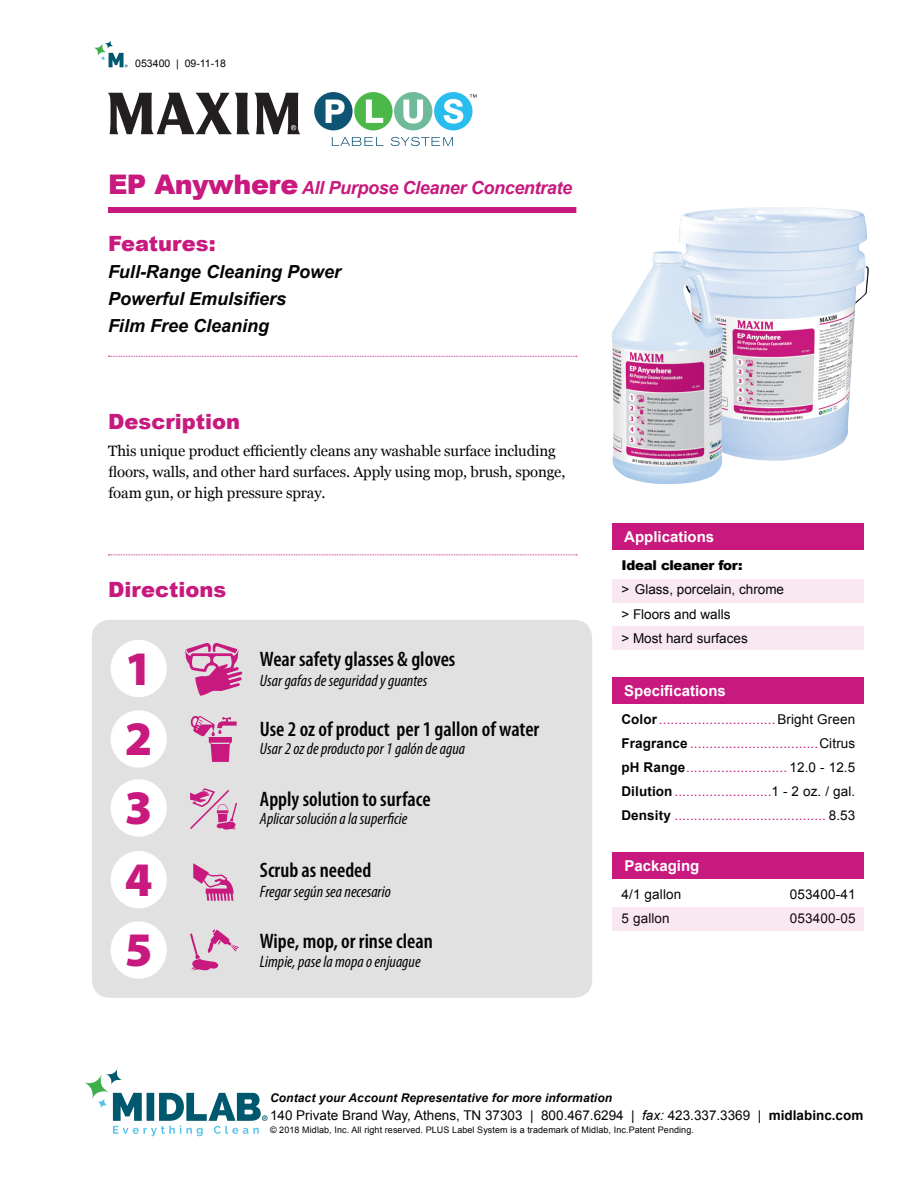
<style>
.page{position:relative;width:918px;height:1188px;background:#fff}
.page>*{position:absolute;margin:0;border:0;box-sizing:border-box;transform-origin:0 0}
.t1{font:900 48.45px "Myriad Pro";color:#c7197e}
.t2{font:600 condensed 21px "Myriad Pro";color:#040503}
.t3{font:900 21px "Arial";color:#c7197e}
.t4{font:italic 700 18px/27px "Arial";color:#040503}
.t5{font:italic 700 18px "Arial";letter-spacing:-.02em;color:#c7197e}
.t6{font:italic condensed 16.5px "Myriad Pro";color:#040503}
.t7{font:15px/21px "Georgia";letter-spacing:-.01em;color:#040503}
.t8{font:700 15px "Arial";color:#fff}
.t9{font:13.5px/24px "Arial";letter-spacing:.01em;color:#c7197e;text-align:justify}
.t10{font:13.5px/24px "Arial";color:#040503}
.t11{font:900 13.5px "Arial";letter-spacing:-.02em;color:#040503}
.t12{font:italic 700 12px "Arial";letter-spacing:.01em;color:#040503}
.t13{font:10.5px "Arial";color:#040503}
.t14{font:9px "Arial";letter-spacing:.01em;color:#040503}
.s1{font-weight:900;font-style:normal;font-size:27px}
.s2{font-weight:700;color:#040503}
.s3{color:#040503}
.s4{font-style:italic}
.s5{font-weight:700}
</style>
<div class="page">
<svg style="left:113px;top:1093px;width:155px;height:43px"></svg>
<svg style="left:84px;top:1074px;width:25px;height:25px"></svg>
<svg style="left:106px;top:1068px;width:16px;height:17px"></svg>
<svg style="left:97px;top:1098px;width:11px;height:10px"></svg>
<svg style="left:94px;top:43px;width:12px;height:13px"></svg>
<svg style="left:105px;top:40px;width:8px;height:9px"></svg>
<svg style="left:100px;top:53px;width:28px;height:14px"></svg>
<div style="left:612px;top:579px;width:252px;height:24px;background:#f9e8f2"></div>
<div style="left:612px;top:626px;width:252px;height:24px;background:#f9e8f2"></div>
<div style="left:612px;top:524px;width:252px;height:26px;background:#c7197e"></div>
<div style="left:612px;top:677px;width:252px;height:27px;background:#c7197e"></div>
<div style="left:612px;top:852px;width:252px;height:27px;background:#c7197e"></div>
<div style="left:612px;top:907px;width:252px;height:24px;background:#f9e8f2"></div>
<img style="left:679px;top:207px;width:190px;height:254px">
<img style="left:612px;top:251px;width:112px;height:233px">
<div style="left:92px;top:620px;width:500px;height:378px;background:#e1e1e1;border-radius:18px"></div>
<svg style="left:108px;top:554px;width:469px;height:1px"></svg>
<svg style="left:185px;top:643px;width:57px;height:53px"></svg>
<div style="left:111px;top:640px;width:56px;height:57px;background:#fff;border-radius:50%"></div>
<div style="left:111px;top:710px;width:56px;height:58px;background:#fff;border-radius:50%"></div>
<svg style="left:108px;top:93px;width:192px;height:41px"></svg>
<div style="left:314px;top:92px;width:39px;height:38px;background:#105473;border-radius:50%"></div>
<div style="left:354px;top:92px;width:39px;height:38px;background:#4cb849;border-radius:50%"></div>
<div style="left:394px;top:92px;width:38px;height:38px;background:#6fba98;border-radius:50%"></div>
<div style="left:434px;top:92px;width:39px;height:38px;background:#29bdef;border-radius:50%"></div>
<svg style="left:326px;top:100px;width:19px;height:23px"></svg>
<svg style="left:366px;top:100px;width:17px;height:23px"></svg>
<svg style="left:403px;top:100px;width:20px;height:24px"></svg>
<svg style="left:444px;top:99px;width:19px;height:25px"></svg>
<svg style="left:332px;top:137px;width:51px;height:9px"></svg>
<svg style="left:391px;top:137px;width:62px;height:9px"></svg>
<svg style="left:470px;top:94px;width:7px;height:4px"></svg>
<div style="left:108px;top:207px;width:468px;height:6px;background:#c7197e"></div>
<svg style="left:108px;top:356px;width:469px;height:1px"></svg>
<div style="left:111px;top:921px;width:56px;height:58px;background:#fff;border-radius:50%"></div>
<div style="left:111px;top:851px;width:56px;height:57px;background:#fff;border-radius:50%"></div>
<div style="left:111px;top:779px;width:56px;height:58px;background:#fff;border-radius:50%"></div>
<svg style="left:191px;top:716px;width:46px;height:46px"></svg>
<svg style="left:190px;top:788px;width:47px;height:42px"></svg>
<svg style="left:193px;top:863px;width:41px;height:38px"></svg>
<svg style="left:190px;top:929px;width:49px;height:42px"></svg>
<p class="t13" style="left:135px;top:57px;width:92px">053400 | 09-11-18</p>
<h3 class="t5" style="left:108px;top:175px;width:466px"><span class="s1">EP Anywhere</span> All Purpose Cleaner Concentrate</h3>
<h2 class="t3" style="left:108px;top:228px;width:109px">Features:</h2>
<h3 class="t4" style="left:108px;top:259px;width:235px">Full-Range Cleaning Power<br>Powerful Emulsifiers<br>Film Free Cleaning</h3>
<h2 class="t3" style="left:108px;top:406px;width:133px">Description</h2>
<p class="t7" style="left:108px;top:441px;width:459px">This unique product efficiently cleans any washable surface including floors, walls, and other hard surfaces. Apply using mop, brush, sponge, foam gun, or high pressure spray.</p>
<h2 class="t3" style="left:108px;top:574px;width:120px">Directions</h2>
<h1 class="t1" style="left:125px;top:641px;width:29px">1</h1>
<h1 class="t1" style="left:125px;top:711px;width:29px">2</h1>
<h2 class="t2" style="left:260px;top:648px;width:197px">Wear safety glasses &amp; gloves</h2>
<p class="t6" style="left:260px;top:670px;width:169px">Usar gafas de seguridad y guantes</p>
<h2 class="t2" style="left:260px;top:718px;width:281px">Use 2 oz of product per 1 gallon of water</h2>
<p class="t6" style="left:260px;top:738px;width:207px">Usar 2 oz de producto por 1 galón de agua</p>
<h1 class="t1" style="left:125px;top:780px;width:29px">3</h1>
<h2 class="t2" style="left:260px;top:787px;width:172px">Apply solution to surface</h2>
<p class="t6" style="left:260px;top:808px;width:149px">Aplicar solución a la superficie</p>
<h1 class="t1" style="left:125px;top:852px;width:29px">4</h1>
<h1 class="t1" style="left:125px;top:922px;width:29px">5</h1>
<h2 class="t2" style="left:260px;top:859px;width:113px">Scrub as needed</h2>
<p class="t6" style="left:260px;top:882px;width:132px">Fregar según sea necesario</p>
<h2 class="t2" style="left:260px;top:930px;width:174px">Wipe, mop, or rinse clean</h2>
<p class="t6" style="left:260px;top:952px;width:162px">Limpie, pase la mopa o enjuague</p>
<p class="t8" style="left:624px;top:527px;width:92px">Applications</p>
<p class="t11" style="left:621px;top:556px;width:123px">Ideal cleaner for:</p>
<p class="t10" style="left:621px;top:578px;width:164px">&gt; Glass, porcelain, chrome &gt; Floors and walls<br>&gt; Most hard surfaces</p>
<p class="t8" style="left:624px;top:681px;width:103px">Specifications</p>
<p class="t9" style="left:621px;top:708px;width:236px"><span class="s2">Color</span>..............................<span class="s3">Bright Green </span><span class="s2">Fragrance</span> .................................<span class="s3">Citrus </span><span class="s2">pH Range</span>.......................... <span class="s3">12.0 - 12.5<br></span><span class="s2">Dilution</span>.........................<span class="s3">1 - 2 oz. / gal.<br></span><span class="s2">Density</span> ....................................... <span class="s3">8.53</span></p>
<p class="t8" style="left:624px;top:856px;width:77px">Packaging</p>
<p class="t10" style="left:622px;top:883px;width:61px">4/1 gallon</p>
<p class="t10" style="left:790px;top:883px;width:67px">053400-41</p>
<p class="t10" style="left:622px;top:907px;width:50px">5 gallon</p>
<p class="t10" style="left:790px;top:907px;width:67px">053400-05</p>
<p class="t12" style="left:270px;top:1090px;width:344px">Contact your Account Representative for more information</p>
<p class="t10" style="left:270px;top:1103px;width:595px">140 Private Brand Way, Athens, TN 37303 | 800.467.6294 | <span class="s4">fax:</span> 423.337.3369 | <span class="s5">midlabinc.com</span></p>
<p class="t14" style="left:270px;top:1124px;width:425px">© 2018 Midlab, Inc. All right reserved. PLUS Label System is a trademark of Midlab, Inc.Patent Pending.</p>
</div>
